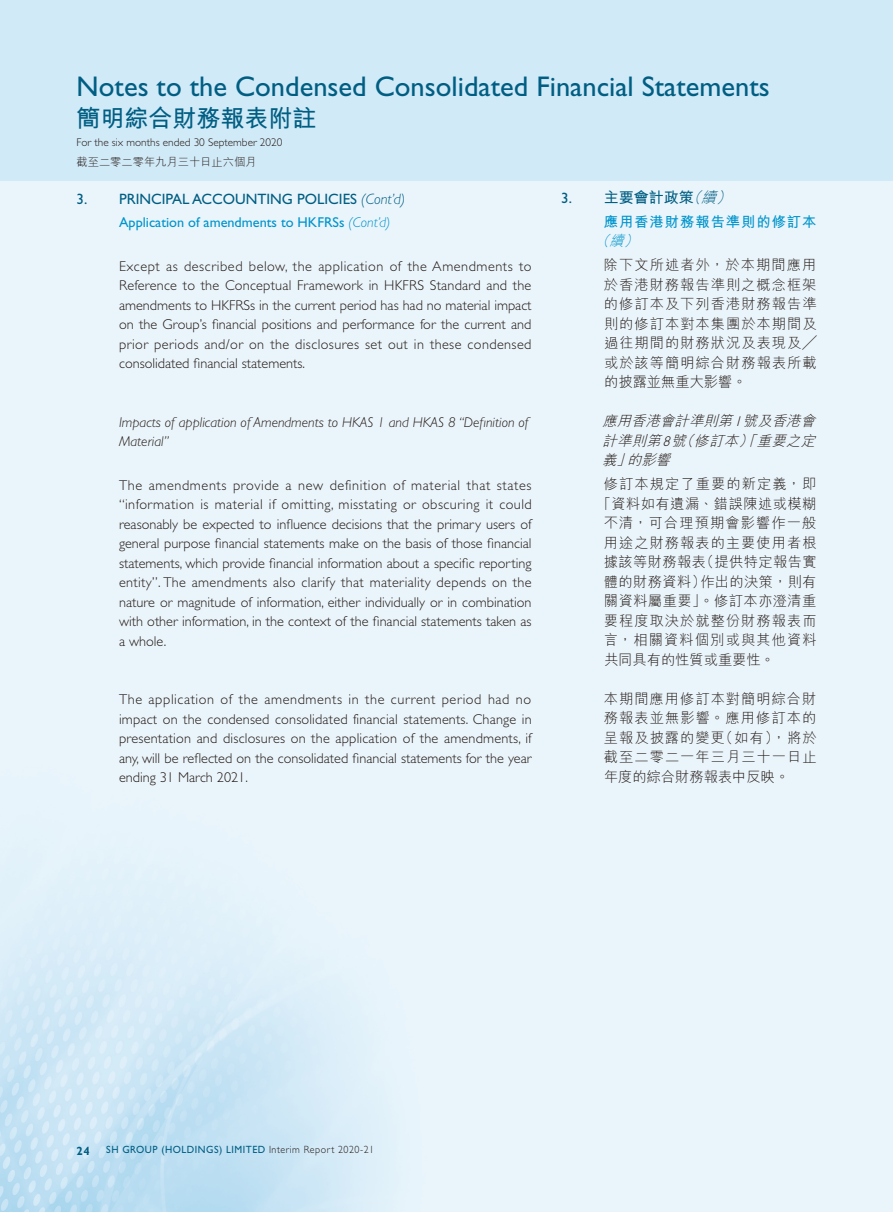
<style>
.page{position:relative;width:893px;height:1212px;background:#fff}
.page>*{position:absolute;margin:0;border:0;box-sizing:border-box;transform-origin:0 0}
.t1{font:28.5px "Gill Sans Std";color:#005e83}
.t2{font:700 24px "M Hei HK";color:#005e83}
.t3{font:15px "Gill Sans Std";color:#005e83}
.t4{font:700 15px "M Hei HK";color:#005e83}
.t5{font:300 14.25px/19.5px "Gill Sans Std";color:#231916;text-align:justify}
.t6{font:300 14.25px/19.5px "M Hei HK";letter-spacing:.07em;color:#231916;text-align:justify}
.t7{font:italic 300 14.25px/19.5px "Gill Sans Std";color:#231916}
.t8{font:14.25px "Gill Sans Std";color:#0094cc}
.t9{font:italic 300 14.25px/19.5px "M Hei HK";color:#231916;text-align:justify}
.t10{font:300 14.25px "M Hei HK";letter-spacing:.03em;color:#231916}
.t11{font:300 14.25px "M Hei HK";letter-spacing:.025em;color:#231916}
.t12{font:700 14.25px "M Hei HK";letter-spacing:.07em;color:#0094cc}
.t13{font:300 14.25px "M Hei HK";color:#231916}
.t14{font:italic 300 14.25px "M Hei HK";color:#0094cc}
.t15{font:700 12px "Gill Sans Std";color:#005e83;scale:.95 1}
.t16{font:300 11.25px "Gill Sans Std";color:#231916}
.t17{font:300 11.25px "M Hei HK";color:#231916}
.t18{font:10.5px "Gill Sans Std";letter-spacing:.05em;color:#005e83;scale:.95 1}
.s1{font-weight:300;font-style:italic}
.s2{font-family:"Gill Sans Std";font-weight:400}
.s3{font-family:"Gill Sans Std"}
.s4{font-weight:300;color:#231916}
</style>
<div class="page">
<div style="left:0;top:0;width:892px;height:1212px;background:#eaf5fb"></div>
<div style="left:0;top:0;width:892px;height:180px;background:#d1eaf7"></div>
<img style="left:0;top:892px;width:381px;height:320px">
<h1 class="t1" style="left:77px;top:70px;width:695px">Notes to the Condensed Consolidated Financial Statements</h1>
<h2 class="t2" style="left:77px;top:100px;width:242px">簡明綜合財務報表附註</h2>
<p class="t16" style="left:77px;top:136px;width:207px">For the six months ended 30 September 2020</p>
<p class="t17" style="left:77px;top:156px;width:182px">截至二零二零年九月三十日止六個月</p>
<p class="t3" style="left:77px;top:190px;width:330px">3. PRINCIPAL ACCOUNTING POLICIES <span class="s1">(Cont’d)</span></p>
<p class="t8" style="left:119px;top:214px;width:273px">Application of amendments to HKFRSs <span class="s1">(Cont’d)</span></p>
<p class="t5" style="left:119px;top:256px;width:414px">Except as described below, the application of the Amendments to Reference to the Conceptual Framework in HKFRS Standard and the amendments to HKFRSs in the current period has had no material impact on the Group’s financial positions and performance for the current and prior periods and/or on the disclosures set out in these condensed consolidated financial statements.</p>
<p class="t7" style="left:119px;top:412px;width:411px">Impacts of application of Amendments to HKAS 1 and HKAS 8 “Definition of<br>Material”</p>
<p class="t5" style="left:119px;top:475px;width:414px">The amendments provide a new definition of material that states “information is material if omitting, misstating or obscuring it could reasonably be expected to influence decisions that the primary users of general purpose financial statements make on the basis of those financial statements, which provide financial information about a specific reporting entity”. The amendments also clarify that materiality depends on the nature or magnitude of information, either individually or in combination with other information, in the context of the financial statements taken as a whole.</p>
<p class="t5" style="left:119px;top:690px;width:414px">The application of the amendments in the current period had no impact on the condensed consolidated financial statements. Change in presentation and disclosures on the application of the amendments, if any, will be reflected on the consolidated financial statements for the year ending 31 March 2021.</p>
<p class="t4" style="left:561px;top:187px;width:175px"><span class="s2">3.</span> 主要會計政策<span class="s1">（續）</span></p>
<p class="t12" style="left:604px;top:211px;width:214px">應用香港財務報告準則的修訂本</p>
<p class="t14" style="left:595px;top:234px;width:48px">（續）</p>
<p class="t6" style="left:604px;top:255px;width:214px">除下文所述者外，於本期間應用於香港財務報告準則之概念框架的修訂本及下列香港財務報告準則的修訂本對本集團於本期間及過往期間的財務狀況及表現及╱或於該等簡明綜合財務報表所載的披露並無重大影響。</p>
<p class="t9" style="left:602px;top:411px;width:218px">應用香港會計準則第<span class="s3">1</span>號及香港會計準則第<span class="s3">8</span>號（修訂本）「重要之定義」的影響</p>
<p class="t6" style="left:604px;top:474px;width:214px">修訂本規定了重要的新定義，即</p>
<p class="t10" style="left:597px;top:496px;width:221px">「資料如有遺漏、錯誤陳述或模糊</p>
<p class="t6" style="left:604px;top:513px;width:214px">不清，可合理預期會影響作一般</p>
<p class="t6" style="left:604px;top:532px;width:214px">用途之財務報表的主要使用者根</p>
<p class="t11" style="left:604px;top:555px;width:214px">據該等財務報表（提供特定報告實</p>
<p class="t11" style="left:604px;top:574px;width:214px">體的財務資料）作出的決策，則有</p>
<p class="t10" style="left:604px;top:594px;width:214px">關資料屬重要」。修訂本亦澄清重</p>
<p class="t6" style="left:604px;top:610px;width:214px">要程度取決於就整份財務報表而</p>
<p class="t6" style="left:604px;top:630px;width:214px">言，相關資料個別或與其他資料</p>
<p class="t13" style="left:604px;top:652px;width:172px">共同具有的性質或重要性。</p>
<p class="t6" style="left:604px;top:688px;width:214px">本期間應用修訂本對簡明綜合財務報表並無影響。應用修訂本的呈報及披露的變更（如有），將於截至二零二一年三月三十一日止年度的綜合財務報表中反映。</p>
<p class="t15" style="left:77px;top:1143px;width:15px">24</p>
<p class="t18" style="left:106px;top:1144px;width:283px">SH GROUP (HOLDINGS) LIMITED <span class="s4">Interim Report 2020-21</span></p>
</div>
